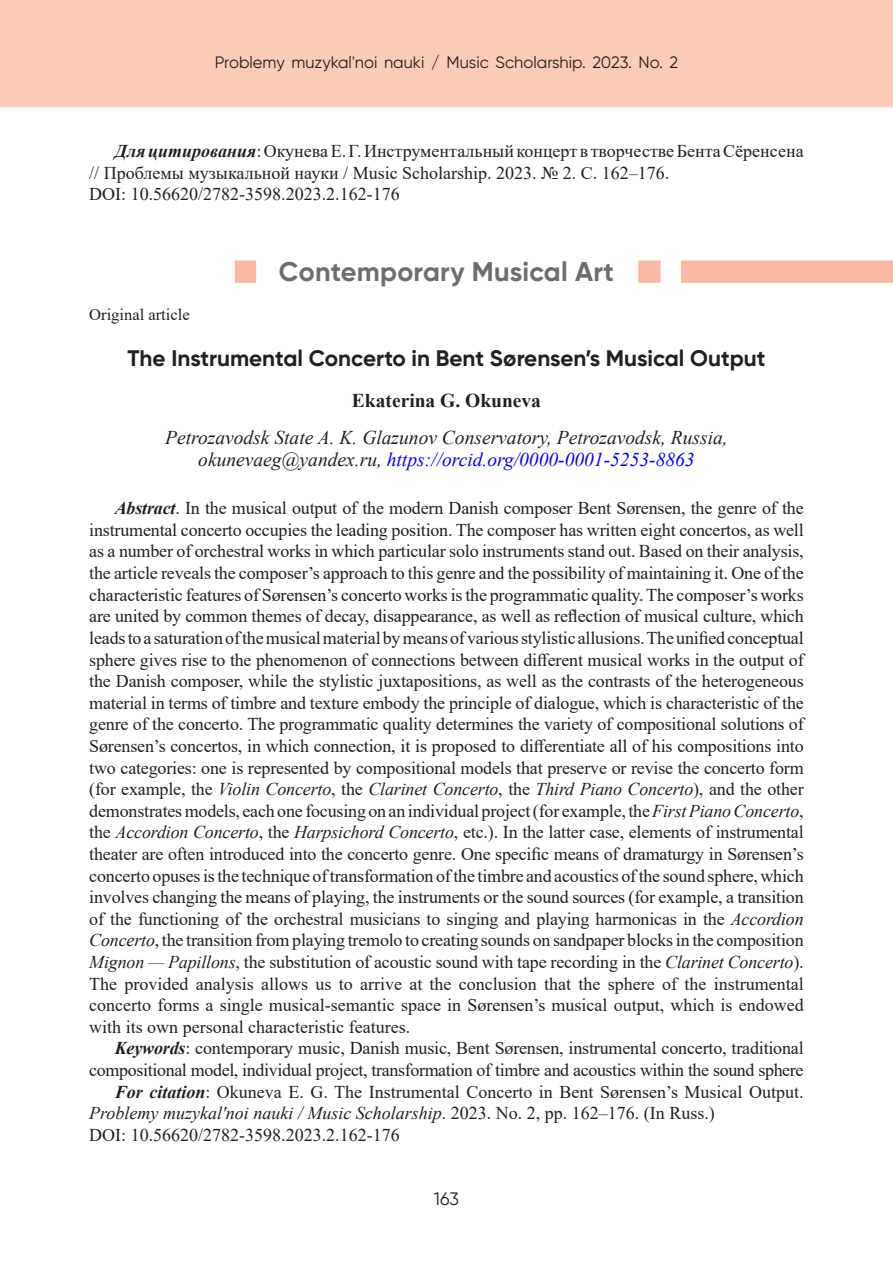
<style>
.page{position:relative;width:893px;height:1263px;background:#fff}
.page>*{position:absolute;margin:0;border:0;box-sizing:border-box;transform-origin:0 0}
.Рубрика{font:700 27px "Gilroy";letter-spacing:.01em;color:#6c6d70}
.Заголовок{font:700 22.5px "Gilroy";color:#231f20}
.Академия{font:italic 19.5px "Times New Roman";color:#231f20}
.Академия-2{font:italic 19.5px "Times New Roman";color:#00f}
.Автор{font:700 19.5px "Times New Roman";color:#231f20}
.Литература{font:18px/21.6px "Times New Roman";color:#231f20}
.Литература-2{font:18px/21.6px "Times New Roman";letter-spacing:-.02em;color:#231f20;text-align:right}
.Литература_DOI{font:18px "Times New Roman";color:#231f20}
.t1{font:18px "Gilroy";color:#231f20}
.t2{font:16.5px "Gilroy";color:#231f20}
.Удк{font:16.5px "Times New Roman";color:#231f20}
.s1{font-weight:700;font-style:italic}
.s2{color:#231f20}
.s3{font-style:italic}
</style>
<div class="page">
<div style="left:0;top:0;width:893px;height:107px;background:#fcccb8"></div>
<svg style="left:235px;top:261px;width:658px;height:22px"></svg>
<p class="t2" style="left:215px;top:53px;width:465px">Problemy muzykal'noi nauki / Music Scholarship. 2023. No. 2</p>
<p class="Литература" style="left:89px;top:140px;width:716px;text-indent:26px"><span class="s1">Для цитирования</span>: Окунева Е. Г. Инструментальный концерт в творчестве Бента Сёренсена // Проблемы музыкальной науки / Music Scholarship. 2023. № 2. С. 162–176.</p>
<p class="Литература_DOI" style="left:89px;top:182px;width:312px">DOI: 10.56620/2782-3598.2023.2.162-176</p>
<p class="Рубрика" style="left:279px;top:255px;width:336px">Contemporary Musical Art</p>
<p class="Удк" style="left:89px;top:303px;width:102px">Original article</p>
<p class="Заголовок" style="left:127px;top:344px;width:639px">The Instrumental Concerto in Bent Sørensen’s Musical Output</p>
<p class="Автор" style="left:352px;top:386px;width:191px">Ekaterina G. Okuneva</p>
<p class="Академия" style="left:165px;top:423px;width:564px">Petrozavodsk State A. K. Glazunov Conservatory, Petrozavodsk, Russia,</p>
<p class="Академия-2" style="left:198px;top:446px;width:498px"><span class="s2">okunevaeg@yandex.ru,</span> https://orcid.org/0000-0001-5253-8863</p>
<p class="Литература" style="left:89px;top:497px;width:716px;text-align:justify;text-indent:26px"><span class="s1">Abstract</span>. In the musical output of the modern Danish composer Bent Sørensen, the genre of the instrumental concerto occupies the leading position. The composer has written eight concertos, as well as a number of orchestral works in which particular solo instruments stand out. Based on their analysis, the article reveals the composer’s approach to this genre and the possibility of maintaining it. One of the characteristic features of Sørensen’s concerto works is the programmatic quality. The composer’s works are united by common themes of decay, disappearance, as well as reflection of musical culture, which leads to a saturation of the musical material by means of various stylistic allusions. The unified conceptual sphere gives rise to the phenomenon of connections between different musical works in the output of the Danish composer, while the stylistic juxtapositions, as well as the contrasts of the heterogeneous material in terms of timbre and texture embody the principle of dialogue, which is characteristic of the genre of the concerto. The programmatic quality determines the variety of compositional solutions of Sørensen’s concertos, in which connection, it is proposed to differentiate all of his compositions into two categories: one is represented by compositional models that preserve or revise the concerto form (for example, the <span class="s3">Violin Concerto</span>, the <span class="s3">Clarinet Concerto</span>, the <span class="s3">Third Piano Concerto</span>), and the other demonstrates models, each one focusing on an individual project (for example, the <span class="s3">First Piano Concerto</span>, the <span class="s3">Accordion Concerto</span>, the <span class="s3">Harpsichord Concerto</span>, etc.). In the latter case, elements of instrumental theater are often introduced into the concerto genre. One specific means of dramaturgy in Sørensen’s concerto opuses is the technique of transformation of the timbre and acoustics of the sound sphere, which involves changing the means of playing, the instruments or the sound sources (for example, a transition of the functioning of the orchestral musicians to singing and playing harmonicas in the <span class="s3">Accordion Concerto</span>, the transition from playing tremolo to creating sounds on sandpaper blocks in the composition <span class="s3">Mignon — Papillons</span>, the substitution of acoustic sound with tape recording in the <span class="s3">Clarinet Concerto</span>).<br>The provided analysis allows us to arrive at the conclusion that the sphere of the instrumental concerto forms a single musical-semantic space in Sørensen’s musical output, which is endowed with its own personal characteristic features.</p>
<p class="Литература-2" style="left:89px;top:1037px;width:716px"><span class="s1">Keywords</span>: contemporary music, Danish music, Bent Sørensen, instrumental concerto, traditional compositional model, individual project, transformation of timbre and acoustics within the sound sphere</p>
<p class="Литература" style="left:89px;top:1080px;width:716px;text-indent:26px"><span class="s1">For citation</span>: Okuneva E. G. The Instrumental Concerto in Bent Sørensen’s Musical Output.<br><span class="s3">Problemy muzykal'noi nauki / Music Scholarship</span>. 2023. No. 2, pp. 162–176. (In Russ.)</p>
<p class="Литература_DOI" style="left:89px;top:1122px;width:312px">DOI: 10.56620/2782-3598.2023.2.162-176</p>
<p class="t1" style="left:434px;top:1188px;width:27px">163</p>
</div>
